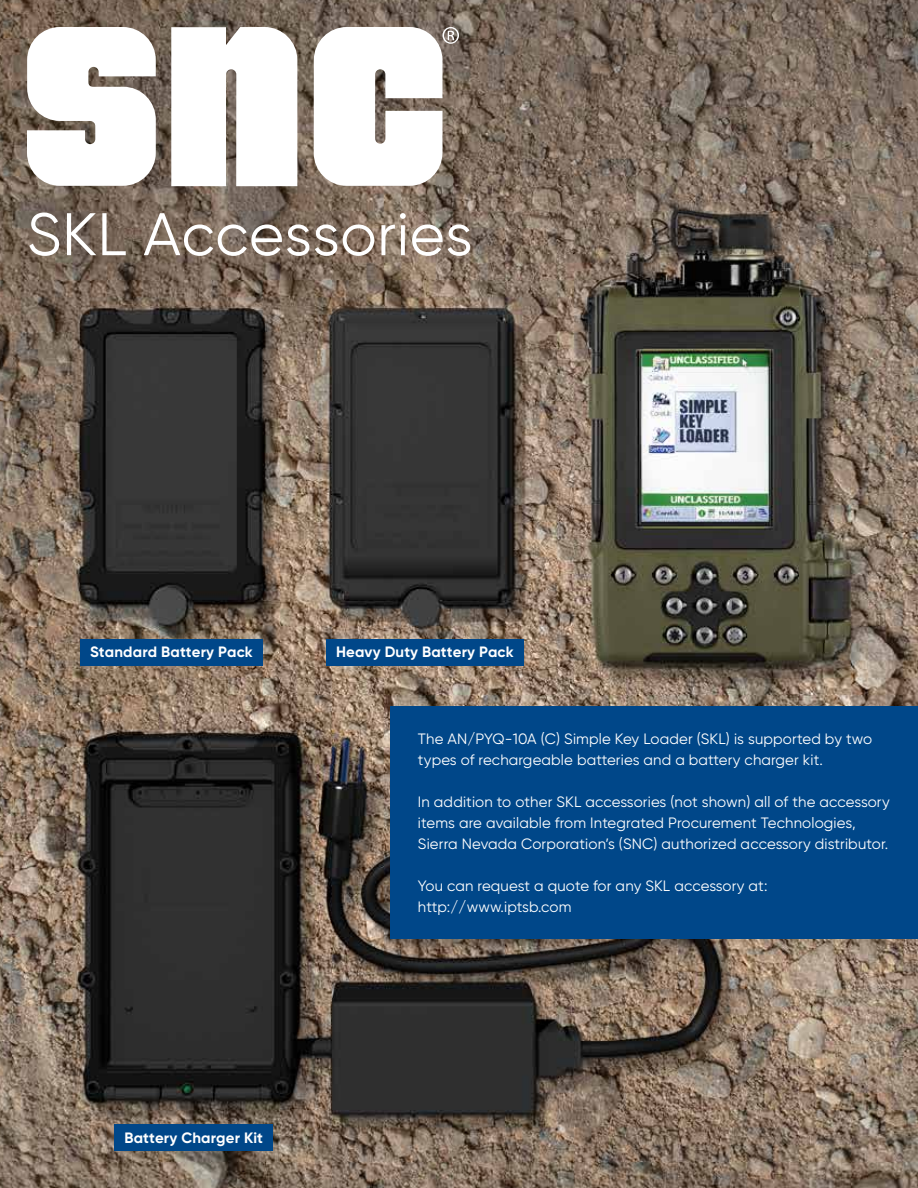
<style>
.page{position:relative;width:918px;height:1188px;background:#fff}
.page>*{position:absolute;margin:0;border:0;box-sizing:border-box;transform-origin:0 0}
.t1{font:60px "Gilroy";letter-spacing:.01em;color:#fff}
.t2{font:15px/21px "Gilroy";letter-spacing:.01em;color:#fff}
.t3{font:700 15px "Gilroy";letter-spacing:.01em;color:#fff}
</style>
<div class="page">
<img style="left:0;top:0;width:918px;height:1188px">
<div style="left:391px;top:706px;width:527px;height:233px;background:#004789"></div>
<svg style="left:27px;top:27px;width:129px;height:159px"></svg>
<svg style="left:171px;top:27px;width:126px;height:159px"></svg>
<svg style="left:314px;top:27px;width:145px;height:159px"></svg>
<div style="left:115px;top:1124px;width:158px;height:27px;background:#004789"></div>
<div style="left:326px;top:639px;width:197px;height:27px;background:#004789"></div>
<div style="left:80px;top:639px;width:183px;height:27px;background:#004789"></div>
<h1 class="t1" style="left:27px;top:198px;width:447px">SKL Accessories</h1>
<p class="t3" style="left:90px;top:643px;width:164px">Standard Battery Pack</p>
<p class="t3" style="left:336px;top:643px;width:179px">Heavy Duty Battery Pack</p>
<p class="t3" style="left:124px;top:1128px;width:140px">Battery Charger Kit</p>
<p class="t2" style="left:418px;top:728px;width:456px">The AN/PYQ-10A (C) Simple Key Loader (SKL) is supported by two types of rechargeable batteries and a battery charger kit.</p>
<p class="t2" style="left:418px;top:791px;width:473px">In addition to other SKL accessories (not shown) all of the accessory items are available from Integrated Procurement Technologies,<br>Sierra Nevada Corporation’s (SNC) authorized accessory distributor.</p>
<p class="t2" style="left:418px;top:875px;width:351px">You can request a quote for any SKL accessory at: http://www.iptsb.com</p>
</div>
